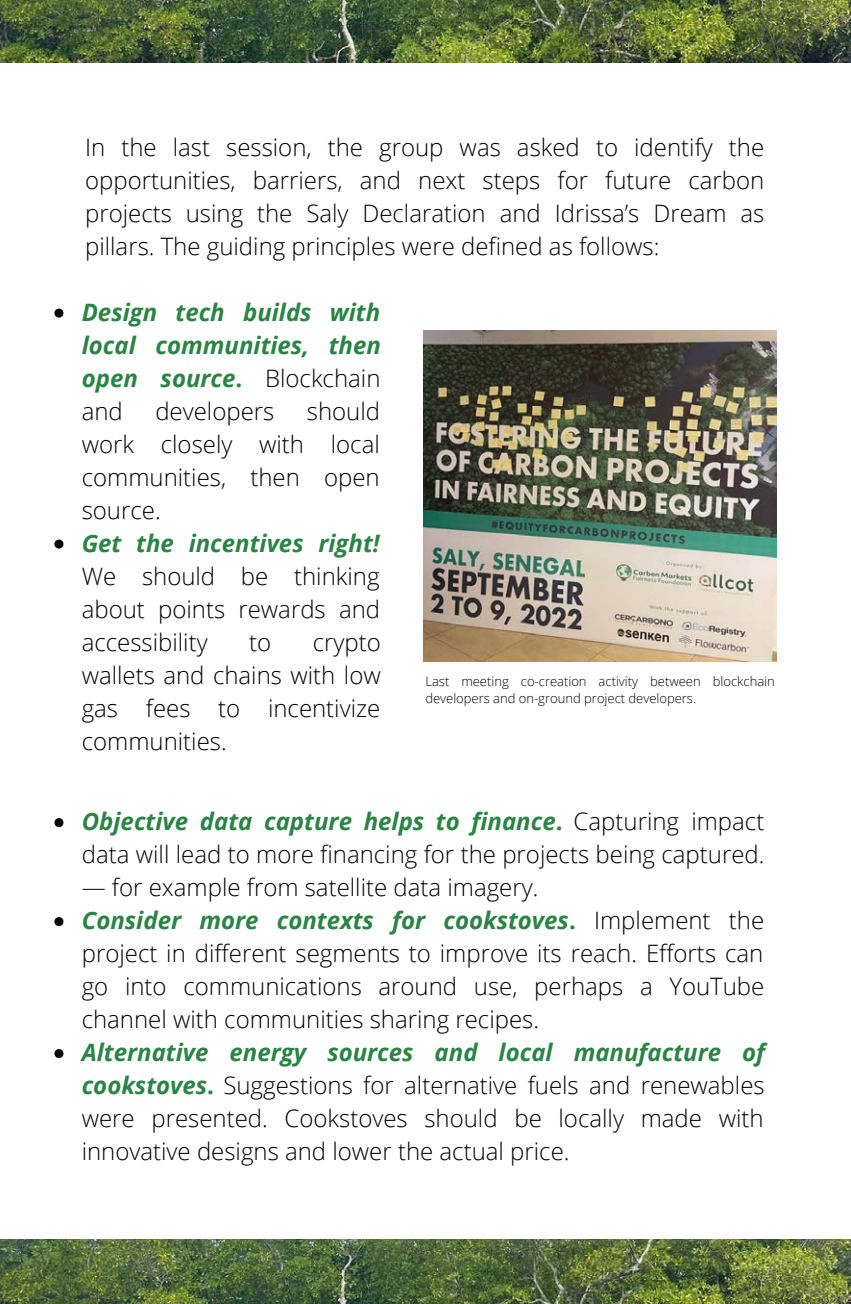
<style>
.page{position:relative;width:851px;height:1304px;background:#fff}
.page>*{position:absolute;margin:0;border:0;box-sizing:border-box;transform-origin:0 0}
.t1{font:300 24px/33px "Open Sans";color:#000;text-align:justify}
.t2{font:italic 700 24px/33px "Open Sans";color:#2a8444;text-align:justify}
.t3{font:300 13px/17.4px "Open Sans";color:#000}
.s1{font-style:normal}
.s2{font-weight:300;font-style:normal;color:#000}
.s3{font-weight:700;font-style:italic;color:#2a8444}
.s4{font-weight:700;color:#2a8444}
</style>
<div class="page">
<img style="left:0;top:0;width:850px;height:63px">
<img style="left:0;top:1239px;width:850px;height:64px">
<img style="left:424px;top:330px;width:352px;height:331px">
<svg style="left:54px;top:818px;width:9px;height:9px"></svg>
<svg style="left:54px;top:917px;width:9px;height:9px"></svg>
<svg style="left:54px;top:1049px;width:9px;height:9px"></svg>
<svg style="left:54px;top:308px;width:9px;height:9px"></svg>
<svg style="left:54px;top:539px;width:9px;height:9px"></svg>
<p class="t1" style="left:85px;top:130px;width:680px">In the last session, the group was asked to identify the opportunities, barriers, and next steps for future carbon projects using the Saly Declaration and Idrissa’s Dream as pillars. The guiding principles were defined as follows:</p>
<p class="t2" style="left:82px;top:295px;width:300px">Design tech builds with local communities, then open source<span class="s1">.</span> <span class="s2">Blockchain and</span></p>
<p class="t1" style="left:82px;top:394px;width:300px;text-indent:225px">should work closely with local communities, then open source.</p>
<p class="t2" style="left:82px;top:526px;width:299px">Get the incentives right!</p>
<p class="t1" style="left:82px;top:559px;width:300px">We should be thinking about points rewards and accessibility</p>
<p class="t1" style="left:155px;top:394px;width:120px">developers</p>
<p class="t1" style="left:82px;top:624px;width:300px;text-indent:231px">crypto wallets and chains with low gas fees to incentivize communities.</p>
<p class="t1" style="left:249px;top:624px;width:24px">to</p>
<p class="t3" style="left:425px;top:672px;width:351px">Last meeting co-creation activity between blockchain developers and on-ground project developers.</p>
<p class="t1" style="left:82px;top:804px;width:684px"><span class="s3">Objective data capture helps to finance</span><span class="s4">.</span> Capturing impact data will lead to more financing for the projects being captured.</p>
<p class="t1" style="left:82px;top:870px;width:683px;text-align:left">— for example from satellite data imagery.<br><span class="s3">Consider more contexts for cookstoves</span><span class="s4">.</span> Implement the project in different segments to improve its reach. Efforts can go into communications around use, perhaps a YouTube channel with communities sharing recipes.</p>
<p class="t1" style="left:82px;top:1035px;width:684px"><span class="s3">Alternative energy sources and local manufacture of cookstoves</span><span class="s4">.</span> Suggestions for alternative fuels and renewables were presented. Cookstoves should be locally made with innovative designs and lower the actual price.</p>
</div>
